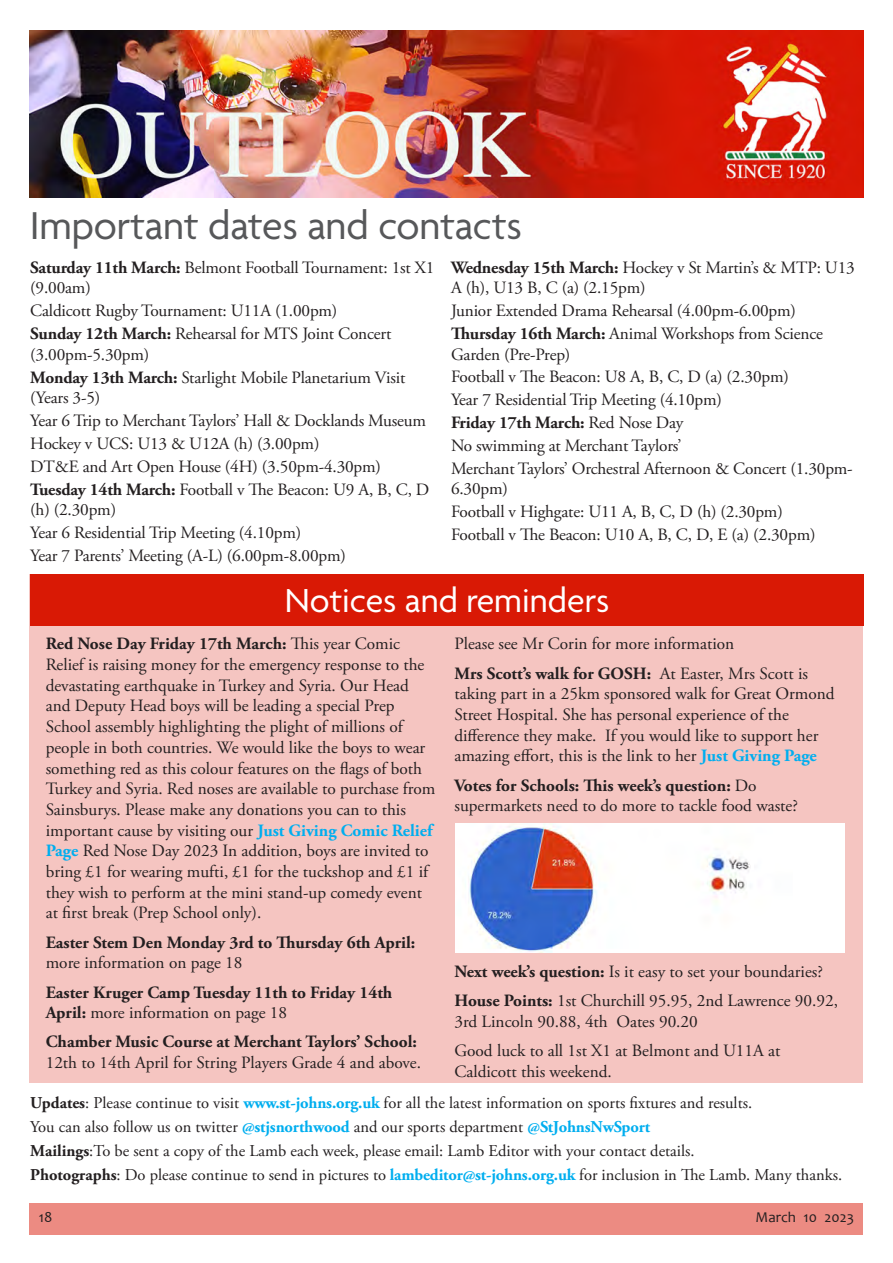
<style>
.page{position:relative;width:893px;height:1263px;background:#fff}
.page>*{position:absolute;margin:0;border:0;box-sizing:border-box;transform-origin:0 0}
.t1{font:42px "Agenda";letter-spacing:-.005em;color:#57585a}
.t2{font:36px "Agenda";color:#fff}
.t3{font:17.25px/20.7px "Adobe Garamond Pro";color:#231f20}
.t4{font:700 17.25px/20.7px "Adobe Garamond Pro";color:#231f20}
.t5{font:16.5px "Adobe Garamond Pro";color:#231f20}
.t6{font:15px "Candara";color:#231f20}
.s1{font-weight:700}
.s2{font-weight:400}
.s3{font-weight:700;color:#00aeef}
</style>
<div class="page">
<div style="left:30px;top:574px;width:833px;height:509px;background:#f5c5c1"></div>
<div style="left:30px;top:1203px;width:833px;height:32px;background:#ec8b82"></div>
<img style="left:30px;top:31px;width:833px;height:167px">
<div style="left:30px;top:574px;width:834px;height:51px;background:#d91905"></div>
<div style="left:652px;top:824px;width:192px;height:129px;background:#fff"></div>
<img style="left:456px;top:824px;width:196px;height:129px">
<p class="t1" style="left:30px;top:203px;width:494px">Important dates and contacts</p>
<p class="t3" style="left:30px;top:257px;width:406px"><span class="s1">Saturday 11th March:</span> Belmont Football Tournament: 1st X1 (9.00am)</p>
<p class="t3" style="left:30px;top:301px;width:309px">Caldicott Rugby Tournament: U11A (1.00pm)</p>
<p class="t3" style="left:30px;top:324px;width:363px"><span class="s1">Sunday 12th March:</span> Rehearsal for MTS Joint Concert (3.00pm-5.30pm)</p>
<p class="t3" style="left:30px;top:367px;width:377px"><span class="s1">Monday 13th March:</span> Starlight Mobile Planetarium Visit (Years 3-5)</p>
<p class="t3" style="left:30px;top:411px;width:397px">Year 6 Trip to Merchant Taylors’ Hall &amp; Docklands Museum</p>
<p class="t3" style="left:30px;top:434px;width:291px">Hockey v UCS: U13 &amp; U12A (h) (3.00pm)</p>
<p class="t3" style="left:30px;top:456px;width:352px">DT&amp;E and Art Open House (4H) (3.50pm-4.30pm)</p>
<p class="t3" style="left:30px;top:479px;width:401px"><span class="s1">Tuesday 14th March:</span> Football v The Beacon: U9 A, B, C, D (h) (2.30pm)</p>
<p class="t3" style="left:30px;top:523px;width:272px">Year 6 Residential Trip Meeting (4.10pm)</p>
<p class="t3" style="left:30px;top:546px;width:317px">Year 7 Parents’ Meeting (A-L) (6.00pm-8.00pm)</p>
<p class="t3" style="left:451px;top:257px;width:405px"><span class="s1">Wednesday 15th March:</span> Hockey v St Martin’s &amp; MTP: U13<br>A (h), U13 B, C (a) (2.15pm)</p>
<p class="t3" style="left:451px;top:301px;width:347px">Junior Extended Drama Rehearsal (4.00pm-6.00pm)</p>
<p class="t3" style="left:451px;top:324px;width:373px"><span class="s1">Thursday 16th March:</span> Animal Workshops from Science<br>Garden (Pre-Prep)</p>
<p class="t3" style="left:451px;top:367px;width:339px">Football v The Beacon: U8 A, B, C, D (a) (2.30pm)</p>
<p class="t3" style="left:451px;top:390px;width:272px">Year 7 Residential Trip Meeting (4.10pm)</p>
<p class="t4" style="left:451px;top:413px;width:234px">Friday 17th March: <span class="s2">Red Nose Day</span></p>
<p class="t3" style="left:451px;top:436px;width:232px">No swimming at Merchant Taylors’</p>
<p class="t3" style="left:451px;top:458px;width:403px">Merchant Taylors’ Orchestral Afternoon &amp; Concert (1.30pm-<br>6.30pm)</p>
<p class="t3" style="left:451px;top:502px;width:333px">Football v Highgate: U11 A, B, C, D (h) (2.30pm)</p>
<p class="t3" style="left:451px;top:525px;width:366px">Football v The Beacon: U10 A, B, C, D, E (a) (2.30pm)</p>
<p class="t2" style="left:285px;top:582px;width:326px">Notices and reminders</p>
<p class="t3" style="left:46px;top:634px;width:391px"><span class="s1">Red Nose Day Friday 17th March:</span> This year Comic Relief is raising money for the emergency response to the devastating earthquake in Turkey and Syria. Our Head and Deputy Head boys will be leading a special Prep School assembly highlighting the plight of millions of people in both countries. We would like the boys to wear something red as this colour features on the flags of both Turkey and Syria. Red noses are available to purchase from Sainsburys. Please make any donations you can to this important cause by visiting our <span class="s3">Just Giving Comic Relief Page</span> Red Nose Day 2023 In addition, boys are invited to bring £1 for wearing mufti, £1 for the tuckshop and £1 if they wish to perform at the mini stand-up comedy event at first break (Prep School only).</p>
<p class="t4" style="left:46px;top:932px;width:371px">Easter Stem Den Monday 3rd to Thursday 6th April: <span class="s2">more information on page 18</span></p>
<p class="t4" style="left:46px;top:982px;width:348px">Easter Kruger Camp Tuesday 11th to Friday 14th<br>April: <span class="s2">more information on page 18</span></p>
<p class="t3" style="left:46px;top:1032px;width:377px"><span class="s1">Chamber Music Course at Merchant Taylors’ School:<br></span>12th to 14th April for String Players Grade 4 and above.</p>
<p class="t3" style="left:454px;top:634px;width:281px">Please see Mr Corin for more information</p>
<p class="t3" style="left:454px;top:663px;width:382px"><span class="s1">Mrs Scott’s walk for GOSH:</span> At Easter, Mrs Scott is taking part in a 25km sponsored walk for Great Ormond Street Hospital. She has personal experience of the difference they make. If you would like to support her amazing effort, this is the link to her <span class="s3">Just Giving Page</span></p>
<p class="t3" style="left:454px;top:775px;width:345px"><span class="s1">Votes for Schools: This week’s question:</span> Do supermarkets need to do more to tackle food waste?</p>
<p class="t3" style="left:454px;top:962px;width:370px"><span class="s1">Next week’s question:</span> Is it easy to set your boundaries?</p>
<p class="t3" style="left:454px;top:991px;width:385px"><span class="s1">House Points:</span> 1st Churchill 95.95, 2nd Lawrence 90.92,<br>3rd Lincoln 90.88, 4th Oates 90.20</p>
<p class="t3" style="left:454px;top:1041px;width:328px">Good luck to all 1st X1 at Belmont and U11A at<br>Caldicott this weekend.</p>
<p class="t5" style="left:30px;top:1092px;width:723px"><span class="s1">Updates</span>: Please continue to visit <span class="s3">www.st-johns.org.uk</span> for all the latest information on sports fixtures and results.</p>
<p class="t5" style="left:30px;top:1116px;width:621px">You can also follow us on twitter <span class="s3">@stjsnorthwood</span> and our sports department <span class="s3">@StJohnsNwSport</span></p>
<p class="t5" style="left:30px;top:1141px;width:666px"><span class="s1">Mailings</span>:To be sent a copy of the Lamb each week, please email: Lamb Editor with your contact details.</p>
<p class="t5" style="left:30px;top:1165px;width:813px"><span class="s1">Photographs</span>: Do please continue to send in pictures to <span class="s3">lambeditor@st-johns.org.uk</span> for inclusion in The Lamb. Many thanks.</p>
<p class="t6" style="left:39px;top:1207px;width:15px">18</p>
<p class="t6" style="left:755px;top:1207px;width:100px">March 10 2023</p>
</div>
